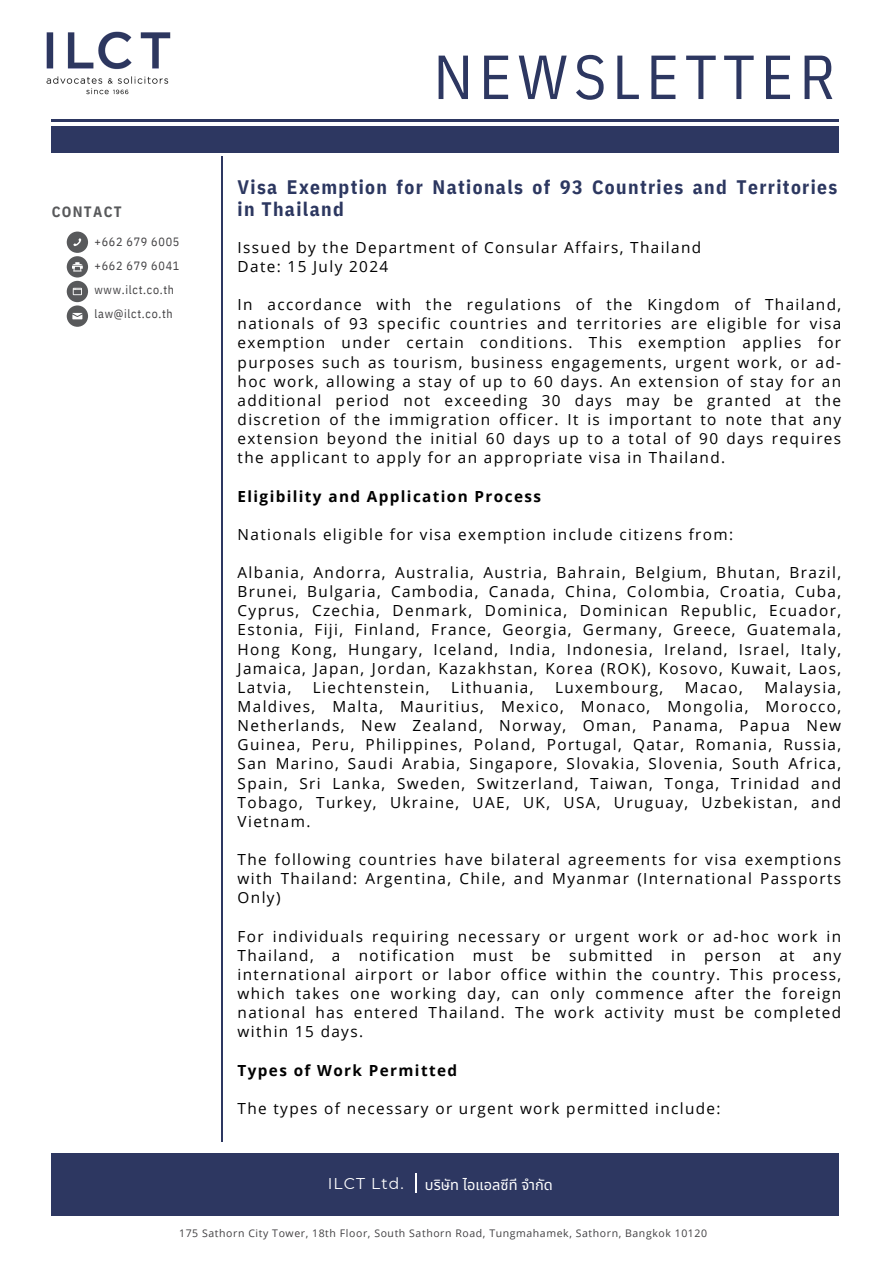
<style>
.page{position:relative;width:894px;height:1264px;background:#fff}
.page>*{position:absolute;margin:0;border:0;box-sizing:border-box;transform-origin:0 0}
.t1{font:62.25px "IBM Plex Sans Cond";letter-spacing:.095em;color:#2d3761}
.t2{font:700 19.5px/22.5px "IBM Plex Sans Cond";letter-spacing:.07em;color:#2c3760}
.t3{font:15.6px "Montserrat";letter-spacing:.065em;color:#fff}
.t4{font:15.3px/19.2px "Open Sans";letter-spacing:.09em;color:#000;text-align:justify}
.t5{font:700 15.3px "Open Sans";letter-spacing:.09em;color:#000}
.t6{font:700 15px "IBM Plex Sans Cond";letter-spacing:.085em;color:#58595b}
.t7{font:14.55px "Noto Sans Thai";color:#fff}
.t8{font:12px/24px "IBM Plex Sans Cond";letter-spacing:.06em;color:#414042}
.t9{font:10.5px "Open Sans";letter-spacing:.055em;color:#414042}
</style>
<div class="page">
<div style="left:67px;top:231px;width:21px;height:22px;background:#58595b;border-radius:50%"></div>
<svg style="left:73px;top:238px;width:8px;height:8px"></svg>
<div style="left:67px;top:256px;width:21px;height:21px;background:#58595b;border-radius:50%"></div>
<svg style="left:72px;top:262px;width:11px;height:9px"></svg>
<svg style="left:67px;top:305px;width:21px;height:22px"></svg>
<svg style="left:72px;top:313px;width:10px;height:6px"></svg>
<div style="left:67px;top:281px;width:21px;height:21px;background:#58595b;border-radius:50%"></div>
<svg style="left:73px;top:288px;width:9px;height:7px"></svg>
<hr style="left:221px;top:157px;width:2px;height:984px;background:#2d3761">
<div style="left:52px;top:126px;width:786px;height:27px;background:#2d3761"></div>
<hr style="left:52px;top:120px;width:786px;height:1px;background:#2d3761">
<div style="left:52px;top:1153px;width:786px;height:62px;background:#2d3761"></div>
<svg style="left:415px;top:1173px;width:1px;height:19px"></svg>
<img style="left:46px;top:31px;width:125px;height:64px">
<p class="t6" style="left:52px;top:202px;width:71px">CONTACT</p>
<h5 class="t8" style="left:94px;top:230px;width:86px">+662 679 6005 +662 679 6041 www.ilct.co.th law@ilct.co.th</h5>
<h5 class="t1" style="left:433px;top:35px;width:403px">NEWSLETTER</h5>
<h5 class="t2" style="left:237px;top:175px;width:601px">Visa Exemption for Nationals of 93 Countries and Territories in Thailand</h5>
<p class="t4" style="left:237px;top:237px;width:465px">Issued by the Department of Consular Affairs, Thailand<br>Date: 15 July 2024</p>
<h1 class="t4" style="left:237px;top:294px;width:605px">In accordance with the regulations of the Kingdom of Thailand, nationals of 93 specific countries and territories are eligible for visa exemption under certain conditions. This exemption applies for purposes such as tourism, business engagements, urgent work, or ad&shy;hoc work, allowing a stay of up to 60 days. An extension of stay for an additional period not exceeding 30 days may be granted at the discretion of the immigration officer. It is important to note that any extension beyond the initial 60 days up to a total of 90 days requires the applicant to apply for an appropriate visa in Thailand.</h1>
<h2 class="t5" style="left:237px;top:485px;width:305px">Eligibility and Application Process</h2>
<h3 class="t4" style="left:237px;top:524px;width:497px">Nationals eligible for visa exemption include citizens from:</h3>
<h6 class="t4" style="left:237px;top:562px;width:605px">Albania, Andorra, Australia, Austria, Bahrain, Belgium, Bhutan, Brazil, Brunei, Bulgaria, Cambodia, Canada, China, Colombia, Croatia, Cuba, Cyprus, Czechia, Denmark, Dominica, Dominican Republic, Ecuador, Estonia, Fiji, Finland, France, Georgia, Germany, Greece, Guatemala, Hong Kong, Hungary, Iceland, India, Indonesia, Ireland, Israel, Italy, Jamaica, Japan, Jordan, Kazakhstan, Korea (ROK), Kosovo, Kuwait, Laos, Latvia,</h6>
<h6 class="t4" style="left:237px;top:677px;width:605px;text-indent:526px">Malaysia, Maldives, Malta, Mauritius, Mexico, Monaco, Mongolia, Morocco, Netherlands, New Zealand, Norway, Oman, Panama, Papua New Guinea, Peru, Philippines, Poland, Portugal, Qatar, Romania, Russia, San Marino, Saudi Arabia, Singapore, Slovakia, Slovenia, South Africa, Spain, Sri Lanka, Sweden, Switzerland, Taiwan, Tonga, Trinidad and Tobago, Turkey, Ukraine, UAE, UK, USA, Uruguay, Uzbekistan, and Vietnam.</h6>
<h5 class="t4" style="left:237px;top:849px;width:605px">The following countries have bilateral agreements for visa exemptions with Thailand: Argentina, Chile, and Myanmar (International Passports Only)</h5>
<h5 class="t4" style="left:237px;top:926px;width:605px">For individuals requiring necessary or urgent work or ad-hoc work in Thailand, a notification must be submitted in person at any international airport or labor office within the country. This process, which takes one working day, can only commence after the foreign national has entered Thailand. The work activity must be completed within 15 days.</h5>
<h4 class="t5" style="left:237px;top:1059px;width:221px">Types of Work Permitted</h4>
<h5 class="t4" style="left:237px;top:1098px;width:484px">The types of necessary or urgent work permitted include:</h5>
<h6 class="t4" style="left:313px;top:677px;width:118px">Liechtenstein,</h6>
<h6 class="t4" style="left:451px;top:677px;width:84px">Lithuania,</h6>
<h6 class="t4" style="left:555px;top:677px;width:110px">Luxembourg,</h6>
<h6 class="t4" style="left:684px;top:677px;width:59px">Macao,</h6>
<h5 class="t3" style="left:328px;top:1173px;width:77px">ILCT Ltd.</h5>
<h5 class="t7" style="left:425px;top:1174px;width:129px">บริษัริ ษัท ไอแอลซี ทซี ทีจำ กัด</h5>
<h4 class="t9" style="left:179px;top:1225px;width:529px">175 Sathorn City Tower, 18th Floor, South Sathorn Road, Tungmahamek, Sathorn, Bangkok 10120</h4>
</div>
